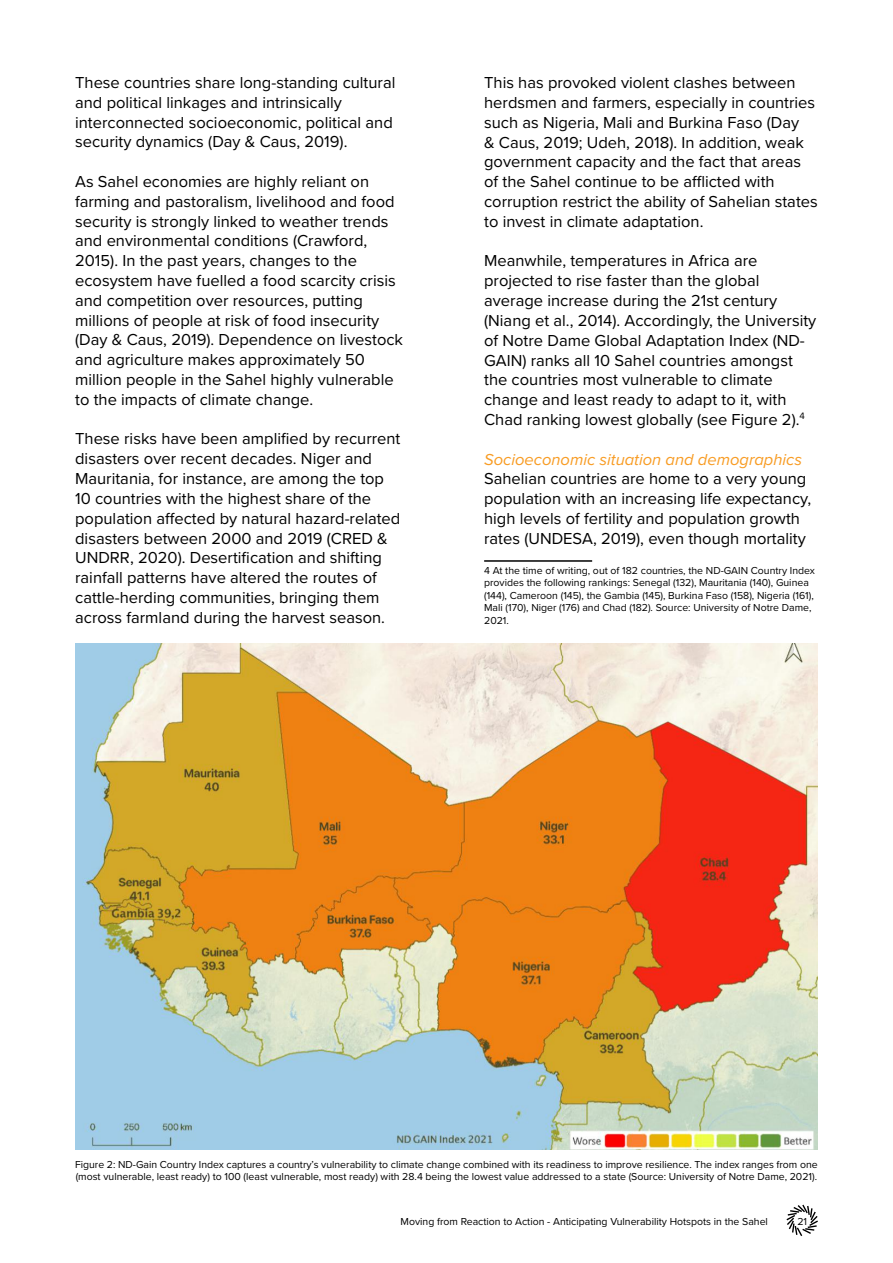
<style>
.page{position:relative;width:893px;height:1263px;background:#fff}
.page>*{position:absolute;margin:0;border:0;box-sizing:border-box;transform-origin:0 0}
.t1{font:16.5px/19.8px "Proxima Nova";color:#000}
.t2{font:italic 16.5px "Proxima Nova";color:#f89c24}
.t3{font:10.5px/12.6px "Proxima Nova";color:#000}
</style>
<div class="page">
<svg style="left:786px;top:1204px;width:32px;height:32px"></svg>
<hr style="left:484px;top:560px;width:108px;height:2px;background:#000">
<img style="left:75px;top:643px;width:743px;height:506px">
<p class="t1" style="left:75px;top:72px;width:322px">These countries share long-standing cultural and political linkages and intrinsically interconnected socioeconomic, political and security dynamics (Day &amp; Caus, 2019).</p>
<p class="t1" style="left:75px;top:171px;width:329px">As Sahel economies are highly reliant on farming and pastoralism, livelihood and food security is strongly linked to weather trends and environmental conditions (Crawford, 2015). In the past years, changes to the ecosystem have fuelled a food scarcity crisis and competition over resources, putting millions of people at risk of food insecurity (Day &amp; Caus, 2019). Dependence on livestock and agriculture makes approximately 50 million people in the Sahel highly vulnerable to the impacts of climate change.</p>
<p class="t1" style="left:75px;top:428px;width:327px">These risks have been amplified by recurrent disasters over recent decades. Niger and Mauritania, for instance, are among the top 10 countries with the highest share of the population affected by natural hazard-related disasters between 2000 and 2019 (CRED &amp; UNDRR, 2020). Desertification and shifting rainfall patterns have altered the routes of cattle-herding communities, bringing them across farmland during the harvest season.</p>
<p class="t1" style="left:484px;top:72px;width:335px">This has provoked violent clashes between herdsmen and farmers, especially in countries such as Nigeria, Mali and Burkina Faso (Day<br>&amp; Caus, 2019; Udeh, 2018). In addition, weak government capacity and the fact that areas of the Sahel continue to be afflicted with corruption restrict the ability of Sahelian states to invest in climate adaptation.</p>
<p class="t1" style="left:484px;top:250px;width:334px">Meanwhile, temperatures in Africa are projected to rise faster than the global average increase during the 21st century (Niang et al., 2014). Accordingly, the University of Notre Dame Global Adaptation Index (ND-GAIN) ranks all 10 Sahel countries amongst the countries most vulnerable to climate change and least ready to adapt to it, with Chad ranking lowest globally (see Figure 2).<sup>4</sup></p>
<p class="t2" style="left:484px;top:447px;width:319px">Socioeconomic situation and demographics</p>
<p class="t1" style="left:484px;top:468px;width:329px">Sahelian countries are home to a very young population with an increasing life expectancy, high levels of fertility and population growth rates (UNDESA, 2019), even though mortality</p>
<p class="t3" style="left:484px;top:563px;width:332px">4 At the time of writing, out of 182 countries, the ND-GAIN Country Index provides the following rankings: Senegal (132), Mauritania (140), Guinea (144), Cameroon (145), the Gambia (145), Burkina Faso (158), Nigeria (161), Mali (170), Niger (176) and Chad (182). Source: University of Notre Dame, 2021.</p>
<p class="t3" style="left:75px;top:1157px;width:744px">Figure 2: ND-Gain Country Index captures a country’s vulnerability to climate change combined with its readiness to improve resilience. The index ranges from one (most vulnerable, least ready) to 100 (least vulnerable, most ready) with 28.4 being the lowest value addressed to a state (Source: University of Notre Dame, 2021).</p>
<p class="t3" style="left:400px;top:1214px;width:369px">Moving from Reaction to Action - Anticipating Vulnerability Hotspots in the Sahel</p>
<p class="t3" style="left:797px;top:1214px;width:11px">21</p>
</div>
